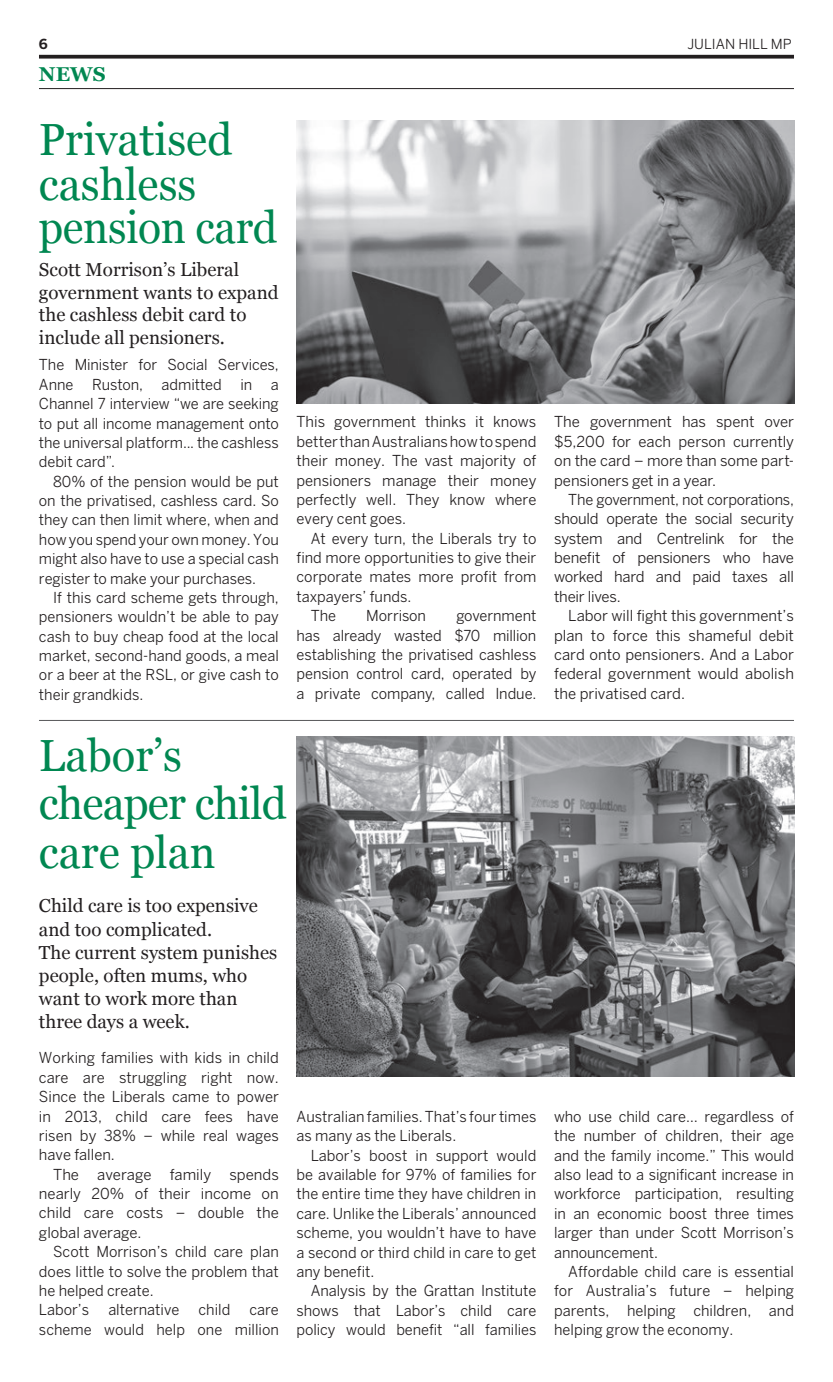
<style>
.page{position:relative;width:833px;height:1382px;background:#fff}
.page>*{position:absolute;margin:0;border:0;box-sizing:border-box;transform-origin:0 0}
.t1{font:45px/48.8px "Georgia";color:#008751}
.t2{font:700 20px "Georgia";color:#008751}
.t3{font:18.75px/23.1px "Georgia";color:#231f20}
.t4{font:15px/19.4px "Benton Sans";color:#231f20;text-align:justify}
.t5{font:13.75px "Benton Sans";color:#231f20}
.t6{font:700 13.75px "Benton Sans";color:#231f20}
</style>
<div class="page">
<svg style="left:39px;top:55px;width:755px;height:4px;background:#3a3637"></svg>
<hr style="left:39px;top:88px;width:755px;height:1px;background:#231f20">
<img style="left:296px;top:736px;width:498px;height:341px">
<hr style="left:39px;top:720px;width:755px;height:1px;background:#57585a">
<img style="left:296px;top:120px;width:498px;height:284px">
<p class="t6" style="left:39px;top:36px;width:10px">6</p>
<p class="t5" style="left:687px;top:36px;width:106px">JULIAN HILL MP</p>
<h2 class="t2" style="left:39px;top:61px;width:68px">NEWS</h2>
<h1 class="t1" style="left:39px;top:115px;width:240px;line-height:44.4px">Privatised cashless pension card</h1>
<p class="t3" style="left:39px;top:258px;width:241px;line-height:22.5px">Scott Morrison’s Liberal government wants to expand the cashless debit card to include all pensioners.</p>
<p class="t4" style="left:39px;top:355px;width:241px">The Minister for Social Services, Anne Ruston, admitted in a Channel 7 interview “we are seeking to put all income management onto the universal platform... the cashless debit card”.</p>
<p class="t4" style="left:39px;top:471px;width:241px;text-indent:14px">80% of the pension would be put on the privatised, cashless card. So they can then limit where, when and how you spend your own money. You might also have to use a special cash register to make your purchases.</p>
<p class="t4" style="left:39px;top:588px;width:241px;text-indent:14px">If this card scheme gets through, pensioners wouldn’t be able to pay cash to buy cheap food at the local market, second-hand goods, a meal or a beer at the RSL, or give cash to their grandkids.</p>
<p class="t4" style="left:296px;top:412px;width:241px">This government thinks it knows better than Australians how to spend their money. The vast majority of pensioners manage their money perfectly well. They know where every cent goes.</p>
<p class="t4" style="left:311px;top:528px;width:227px">At every turn, the Liberals try to</p>
<p class="t4" style="left:296px;top:548px;width:241px">find more opportunities to give their</p>
<p class="t4" style="left:296px;top:567px;width:241px">corporate mates more profit from</p>
<p class="t4" style="left:296px;top:587px;width:116px">taxpayers’ funds.</p>
<p class="t4" style="left:311px;top:606px;width:27px">The</p>
<p class="t4" style="left:366px;top:606px;width:61px">Morrison</p>
<p class="t4" style="left:296px;top:606px;width:241px;text-indent:160px">government has already wasted $70 million establishing the privatised cashless pension control card, operated by a private company, called Indue.</p>
<h1 class="t1" style="left:39px;top:729px;width:249px">Labor’s cheaper child care plan</h1>
<p class="t3" style="left:39px;top:894px;width:240px">Child care is too expensive and too complicated.<br>The current system punishes people, often mums, who want to work more than three days a week.</p>
<p class="t4" style="left:39px;top:1048px;width:241px">Working families with kids in child care are struggling right now.<br>Since the Liberals came to power in 2013, child care fees have risen by 38% – while real wages have fallen.</p>
<p class="t4" style="left:39px;top:1164px;width:241px;text-indent:14px">The average family spends nearly 20% of their income on child care costs – double the global average.</p>
<p class="t4" style="left:39px;top:1242px;width:241px;text-align:left;text-indent:14px">Scott Morrison’s child care plan does little to solve the problem that he helped create.<br>Labor’s</p>
<p class="t4" style="left:108px;top:1300px;width:73px">alternative</p>
<p class="t4" style="left:198px;top:1300px;width:33px">child</p>
<p class="t4" style="left:39px;top:1300px;width:241px;text-align:right">care<br>scheme would help one million</p>
<p class="t4" style="left:296px;top:1106px;width:241px">Australian families. That’s four times as many as the Liberals.</p>
<p class="t4" style="left:296px;top:1145px;width:241px;text-indent:14px">Labor’s boost in support would be available for 97% of families for the entire time they have children in care. Unlike the Liberals’ announced scheme, you wouldn’t have to have a second or third child in care to get any benefit.</p>
<p class="t4" style="left:296px;top:1281px;width:241px;text-indent:14px">Analysis by the Grattan Institute shows that Labor’s child care policy would benefit “all families</p>
<p class="t4" style="left:554px;top:412px;width:241px">The government has spent over $5,200 for each person currently on the card – more than some part&shy;pensioners get in a year.</p>
<p class="t4" style="left:554px;top:490px;width:241px;text-indent:14px">The government, not corporations, should operate the social security system and Centrelink for the benefit of pensioners who have worked hard and paid taxes all their lives.</p>
<p class="t4" style="left:554px;top:606px;width:241px;text-indent:14px">Labor will fight this government’s plan to force this shameful debit card onto pensioners. And a Labor federal government would abolish the privatised card.</p>
<p class="t4" style="left:554px;top:1107px;width:241px">who use child care… regardless of the number of children, their age and the family income.” This would also lead to a significant increase in workforce participation, resulting in an economic boost three times larger than under Scott Morrison’s announcement.</p>
<p class="t4" style="left:554px;top:1262px;width:241px;text-indent:14px">Affordable child care is essential for Australia’s future – helping parents, helping children, and helping grow the economy.</p>
</div>
